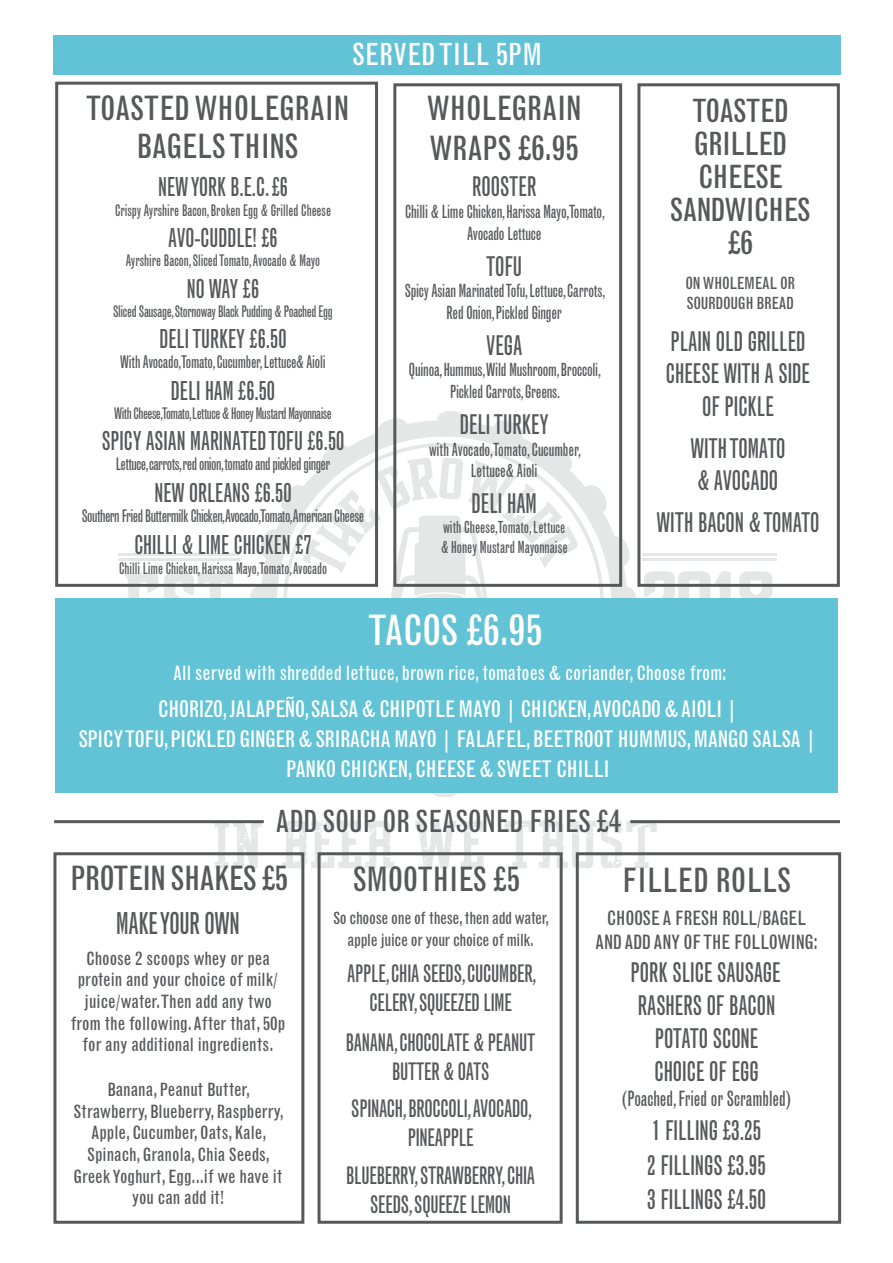
<style>
.page{position:relative;width:893px;height:1263px;background:#fff}
.page>*{position:absolute;margin:0;border:0;box-sizing:border-box;transform-origin:0 0}
.t1{font:condensed 41.25px "Grotesque MT Std";letter-spacing:-.01em;color:#fff}
.t2{font:condensed 33px/37.5px "Grotesque MT Std";letter-spacing:-.01em;color:#57585a;text-align:center}
.t3{font:condensed 33px "Grotesque MT Std";letter-spacing:-.03em;color:#57585a}
.t4{font:condensed 31.5px/33px "Grotesque MT Std";letter-spacing:-.025em;color:#57585a;text-align:center}
.t5{font:condensed 30px "Grotesque MT Std";letter-spacing:-.01em;color:#57585a}
.t6{font:condensed 30px "Grotesque MT Std";color:#fff}
.t7{font:30px "Grotesque MT Std Extra Cond";letter-spacing:-.01em;color:#57585a}
.t8{font:27px/33px "Grotesque MT Std Extra Cond";color:#57585a;text-align:center}
.t9{font:25.95px "Grotesque MT Std Extra Cond";color:#57585a}
.t10{font:24px/28.8px "Grotesque MT Std Extra Cond";letter-spacing:-.01em;color:#57585a;text-align:center}
.t11{font:condensed 22.5px/30px "Grotesque MT Std";letter-spacing:-.03em;color:#fff;text-align:center}
.t12{font:21px "Grotesque MT Std Extra Cond";color:#57585a}
.t13{font:condensed 19.5px "Grotesque MT Std";color:#fff}
.t14{font:condensed 19.5px/23.4px "Grotesque MT Std";letter-spacing:-.02em;color:#57585a;text-align:center}
.t15{font:condensed 18px/21.6px "Grotesque MT Std";color:#57585a;text-align:center}
.t16{font:18px/21.6px "Grotesque MT Std Extra Cond";letter-spacing:-.01em;color:#57585a;text-align:center}
.t17{font:17.25px "Grotesque MT Std Extra Cond";letter-spacing:-.03em;color:#57585a}
.t18{font:17.25px "Grotesque MT Std Extra Cond";letter-spacing:-.01em;color:#57585a}
.t19{font:condensed 16.5px/21.6px "Grotesque MT Std";letter-spacing:-.02em;color:#57585a;text-align:center}
.t20{font:16.5px/19.8px "Grotesque MT Std Extra Cond";color:#57585a}
.t21{font:15.9px "Grotesque MT Std Extra Cond";letter-spacing:-.005em;color:#57585a}
.t22{font:15.9px "Grotesque MT Std Extra Cond";letter-spacing:-.03em;color:#57585a}
</style>
<div class="page">
<hr style="left:118px;top:553px;width:122px;height:2px;background:#57585a">
<hr style="left:118px;top:558px;width:122px;height:2px;background:#57585a">
<hr style="left:643px;top:553px;width:134px;height:3px;background:#57585a">
<hr style="left:643px;top:559px;width:134px;height:2px;background:#57585a">
<svg style="left:214px;top:823px;width:48px;height:45px"></svg>
<svg style="left:282px;top:820px;width:112px;height:48px"></svg>
<svg style="left:415px;top:820px;width:69px;height:48px"></svg>
<svg style="left:504px;top:821px;width:153px;height:47px"></svg>
<svg style="left:644px;top:571px;width:129px;height:27px"></svg>
<svg style="left:125px;top:573px;width:33px;height:25px"></svg>
<svg style="left:164px;top:572px;width:69px;height:26px"></svg>
<svg style="left:250px;top:411px;width:386px;height:386px"></svg>
<div style="left:53px;top:35px;width:788px;height:40px;background:#61c3d5"></div>
<div style="left:53px;top:852px;width:251px;height:372px;border:3px solid #57585a"></div>
<div style="left:318px;top:852px;width:245px;height:372px;border:3px solid #57585a"></div>
<div style="left:576px;top:852px;width:265px;height:372px;border:3px solid #57585a"></div>
<div style="left:55px;top:82px;width:323px;height:505px;border:3px solid #57585a"></div>
<div style="left:393px;top:83px;width:229px;height:504px;border:3px solid #57585a"></div>
<div style="left:637px;top:83px;width:203px;height:504px;border:3px solid #57585a"></div>
<div style="left:55px;top:598px;width:783px;height:195px;background:#61c3d5"></div>
<hr style="left:54px;top:820px;width:210px;height:3px;background:#57585a">
<hr style="left:630px;top:820px;width:210px;height:3px;background:#57585a">
<h3 class="t6" style="left:352px;top:37px;width:191px">SERVED TILL 5PM</h3>
<h2 class="t2" style="left:427px;top:89px;width:156px;line-height:39.6px;text-align:left">WHOLEGRAIN<br>WRAPS £6.95</h2>
<h3 class="t8" style="left:472px;top:170px;width:66px">ROOSTER</h3>
<p class="t16" style="left:405px;top:201px;width:201px">Chilli &amp; Lime Chicken, Harissa Mayo,Tomato,<br>Avocado Lettuce</p>
<h3 class="t8" style="left:486px;top:250px;width:37px">TOFU</h3>
<p class="t16" style="left:405px;top:280px;width:202px">Spicy Asian Marinated Tofu, Lettuce, Carrots,<br>Red Onion, Pickled Ginger</p>
<h3 class="t8" style="left:486px;top:329px;width:38px">VEGA</h3>
<p class="t16" style="left:409px;top:359px;width:194px">Quinoa, Hummus,Wild Mushroom, Broccoli,<br>Pickled Carrots, Greens.</p>
<h3 class="t8" style="left:460px;top:408px;width:91px">DELITURKEY</h3>
<p class="t16" style="left:429px;top:438px;width:153px">with Avocado,Tomato, Cucumber,<br>Lettuce&amp; Aioli</p>
<h3 class="t8" style="left:472px;top:487px;width:67px">DELI HAM</h3>
<p class="t20" style="left:441px;top:517px;width:128px">with Cheese,Tomato, Lettuce &amp; Honey Mustard Mayonnaise</p>
<h2 class="t2" style="left:86px;top:90px;width:265px">TOASTED WHOLEGRAIN<br>BAGELS THINS</h2>
<h3 class="t9" style="left:158px;top:171px;width:131px">NEW YORK B.E.C. £6</h3>
<p class="t21" style="left:115px;top:201px;width:217px">Crispy Ayrshire Bacon, Broken Egg &amp; Grilled Cheese</p>
<h3 class="t9" style="left:168px;top:223px;width:111px">AVO-CUDDLE! £6</h3>
<p class="t21" style="left:126px;top:251px;width:196px">Ayrshire Bacon, Sliced Tomato, Avocado &amp; Mayo</p>
<h3 class="t9" style="left:187px;top:273px;width:74px">NO WAY £6</h3>
<p class="t21" style="left:113px;top:301px;width:221px">Sliced Sausage,Stornoway Black Pudding &amp; Poached Egg</p>
<h3 class="t9" style="left:160px;top:323px;width:128px">DELITURKEY £6.50</h3>
<p class="t18" style="left:120px;top:352px;width:207px">With Avocado,Tomato, Cucumber, Lettuce&amp; Aioli</p>
<h3 class="t9" style="left:171px;top:375px;width:106px">DELI HAM £6.50</h3>
<p class="t22" style="left:114px;top:403px;width:219px">With Cheese,Tomato,Lettuce &amp; Honey Mustard Mayonnaise</p>
<h3 class="t9" style="left:102px;top:425px;width:244px">SPICY ASIAN MARINATED TOFU £6.50</h3>
<p class="t17" style="left:116px;top:454px;width:216px">Lettuce,carrots,red onion,tomato and pickled ginger</p>
<h3 class="t9" style="left:154px;top:477px;width:138px">NEW ORLEANS £6.50</h3>
<p class="t17" style="left:82px;top:506px;width:284px">Southern Fried Buttermilk Chicken,Avocado,Tomato,American Cheese</p>
<h3 class="t9" style="left:134px;top:529px;width:179px">CHILLI &amp; LIME CHICKEN £7</h3>
<p class="t21" style="left:119px;top:559px;width:209px">Chilli Lime Chicken, Harissa Mayo,Tomato, Avocado</p>
<h3 class="t4" style="left:670px;top:95px;width:142px">TOASTED<br>GRILLED<br>CHEESE<br>SANDWICHES £6</h3>
<p class="t19" style="left:685px;top:274px;width:111px;line-height:19.8px;text-align:left">ON WHOLEMEAL OR<br>SOURDOUGH BREAD</p>
<h3 class="t8" style="left:666px;top:325px;width:145px;line-height:32.4px">PLAIN OLD GRILLED<br>CHEESE WITH A SIDE<br>OF PICKLE</h3>
<h3 class="t8" style="left:690px;top:432px;width:97px;line-height:32.4px;text-align:left">WITH TOMATO &amp; AVOCADO</h3>
<h3 class="t8" style="left:656px;top:506px;width:164px">WITH BACON &amp; TOMATO</h3>
<h1 class="t1" style="left:368px;top:606px;width:176px">TACOS £6.95</h1>
<p class="t13" style="left:173px;top:661px;width:555px">All served with shredded lettuce, brown rice, tomatoes &amp; coriander, Choose from:</p>
<p class="t11" style="left:79px;top:694px;width:740px">CHORIZO, JALAPEÑO, SALSA &amp; CHIPOTLE MAYO | CHICKEN,AVOCADO &amp; AIOLI |<br>SPICY TOFU, PICKLED GINGER &amp; SRIRACHA MAYO | FALAFEL, BEETROOT HUMMUS, MANGO SALSA |<br>PANKO CHICKEN, CHEESE &amp; SWEET CHILLI</p>
<h3 class="t5" style="left:276px;top:804px;width:347px">ADD SOUP OR SEASONED FRIES £4</h3>
<h2 class="t3" style="left:70px;top:859px;width:219px">PROTEIN SHAKES £5</h2>
<h2 class="t2" style="left:353px;top:861px;width:169px">SMOOTHIES £5</h2>
<h3 class="t7" style="left:116px;top:905px;width:125px">MAKE YOUR OWN</h3>
<p class="t15" style="left:71px;top:948px;width:216px">Choose 2 scoops whey or pea protein and your choice of milk/ juice/water.Then add any two from the following. After that, 50p for any additional ingredients.</p>
<p class="t15" style="left:74px;top:1079px;width:212px">Banana, Peanut Butter,<br>Strawberry, Blueberry, Raspberry,<br>Apple, Cucumber, Oats, Kale,<br>Spinach, Granola, Chia Seeds,<br>Greek Yoghurt, Egg...if we have it you can add it!</p>
<p class="t19" style="left:333px;top:908px;width:218px">So choose one of these, then add water, apple juice or your choice of milk.</p>
<h3 class="t10" style="left:347px;top:959px;width:191px">APPLE, CHIA SEEDS, CUCUMBER,<br>CELERY, SQUEEZED LIME</h3>
<h3 class="t10" style="left:346px;top:1028px;width:191px">BANANA, CHOCOLATE &amp; PEANUT<br>BUTTER &amp; OATS</h3>
<h3 class="t10" style="left:351px;top:1095px;width:182px">SPINACH, BROCCOLI,AVOCADO,<br>PINEAPPLE</h3>
<h3 class="t10" style="left:346px;top:1161px;width:190px">BLUEBERRY, STRAWBERRY, CHIA<br>SEEDS, SQUEEZE LEMON</h3>
<h2 class="t2" style="left:622px;top:862px;width:171px">FILLED ROLLS</h2>
<p class="t14" style="left:595px;top:907px;width:224px">CHOOSE A FRESH ROLL/BAGEL<br>AND ADD ANY OF THE FOLLOWING:</p>
<h3 class="t8" style="left:631px;top:956px;width:152px">PORK SLICE SAUSAGE<br>RASHERS OF BACON<br>POTATO SCONE<br>CHOICE OF EGG</h3>
<p class="t12" style="left:622px;top:1086px;width:170px">(Poached, Fried or Scrambled)</p>
<h3 class="t8" style="left:647px;top:1114px;width:120px;line-height:34.5px;text-align:left">1 FILLING £3.25<br>2 FILLINGS £3.95<br>3 FILLINGS £4.50</h3>
</div>
